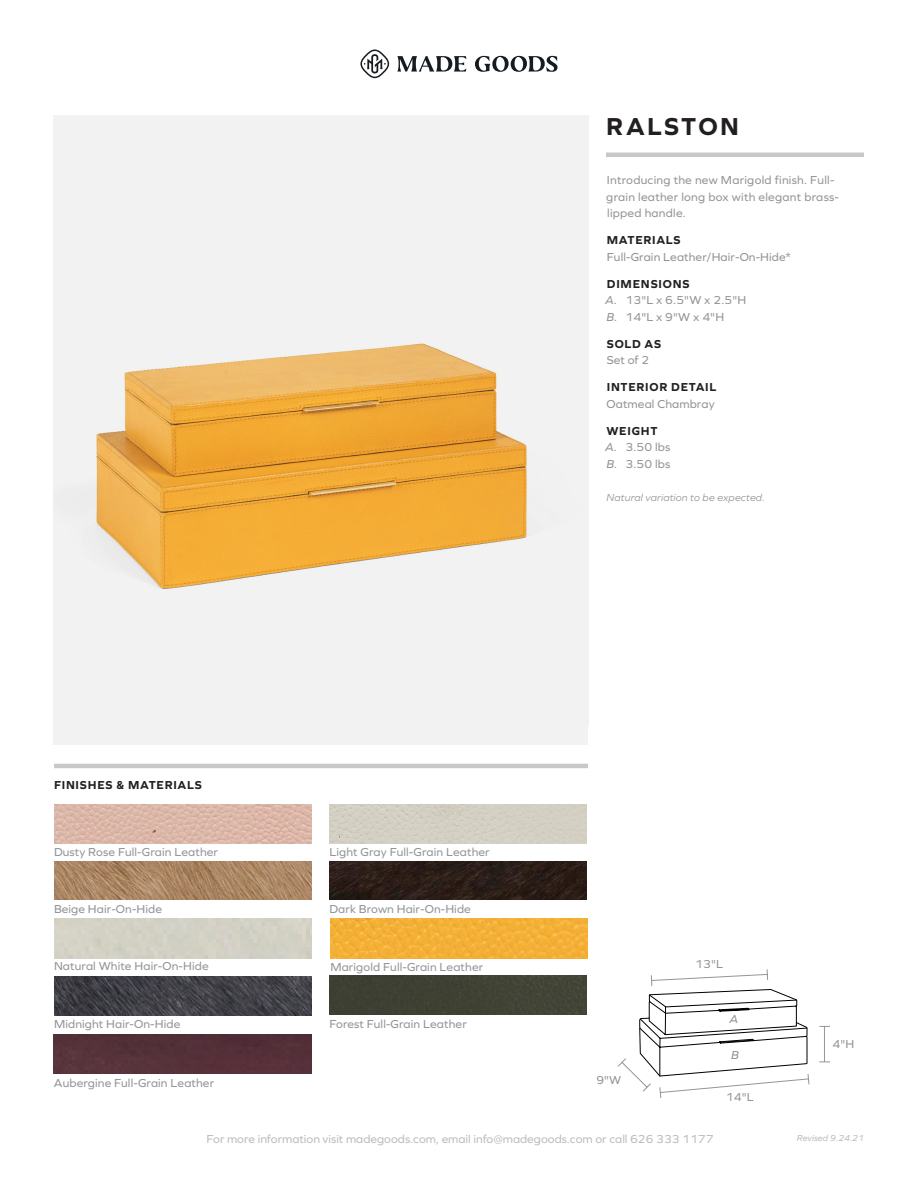
<style>
.page{position:relative;width:918px;height:1188px;background:#fff}
.page>*{position:absolute;margin:0;border:0;box-sizing:border-box;transform-origin:0 0}
.t1{font:700 25.5px "Graphie";letter-spacing:.09em;color:#231f20}
.t2{font:12px/16.5px "Graphie";letter-spacing:.01em;color:#939598}
.t3{font:12px "Graphie";color:#bcbdc0}
.t4{font:700 12px "Graphie";letter-spacing:.06em;color:#231f20}
.t5{font:italic 12px "Graphie";color:#939598}
.t6{font:italic 10.5px "Graphie";letter-spacing:.01em;color:#939598}
.t7{font:italic 9px "Graphie";color:#bcbdc0}
.s1{font-style:italic}
</style>
<div class="page">
<hr style="left:606px;top:153px;width:258px;height:4px;background:#c7c8ca">
<svg style="left:397px;top:56px;width:161px;height:16px"></svg>
<svg style="left:360px;top:50px;width:29px;height:28px"></svg>
<hr style="left:54px;top:764px;width:534px;height:4px;background:#c7c8ca">
<div style="left:54px;top:116px;width:534px;height:629px;background:#f2f2f2"></div>
<img style="left:96px;top:343px;width:431px;height:246px">
<hr style="left:824px;top:1026px;width:1px;height:36px;background:#939598">
<svg style="left:618px;top:969px;width:192px;height:129px"></svg>
<img style="left:329px;top:861px;width:258px;height:39px">
<img style="left:54px;top:861px;width:258px;height:39px">
<img style="left:54px;top:804px;width:258px;height:39px">
<div style="left:329px;top:804px;width:258px;height:39px;background:#d4d0c3"></div>
<img style="left:330px;top:919px;width:258px;height:40px">
<div style="left:329px;top:975px;width:258px;height:39px;background:#3f4134"></div>
<img style="left:54px;top:976px;width:258px;height:39px">
<div style="left:54px;top:1035px;width:257px;height:39px;background:#553139"></div>
<p class="t1" style="left:606px;top:111px;width:134px">RALSTON</p>
<p class="t2" style="left:606px;top:172px;width:234px">Introducing the new Marigold finish. Full&shy;grain leather long box with elegant brass&shy;lipped handle.</p>
<p class="t4" style="left:607px;top:233px;width:75px">MATERIALS</p>
<p class="t2" style="left:607px;top:248px;width:186px">Full-Grain Leather/Hair-On-Hide*</p>
<p class="t4" style="left:607px;top:277px;width:84px">DIMENSIONS</p>
<p class="t2" style="left:605px;top:292px;width:143px"><span class="s1">A.</span> 13"L x 6.5"W x 2.5"H</p>
<p class="t2" style="left:607px;top:308px;width:119px"><span class="s1">B.</span> 14"L x 9"W x 4"H</p>
<p class="t4" style="left:607px;top:337px;width:56px">SOLD AS</p>
<p class="t2" style="left:607px;top:352px;width:44px">Set of 2</p>
<p class="t4" style="left:607px;top:380px;width:111px">INTERIOR DETAIL</p>
<p class="t2" style="left:607px;top:395px;width:110px">Oatmeal Chambray</p>
<p class="t4" style="left:607px;top:424px;width:52px">WEIGHT</p>
<p class="t2" style="left:605px;top:439px;width:67px"><span class="s1">A.</span> 3.50 lbs</p>
<p class="t2" style="left:607px;top:455px;width:65px"><span class="s1">B.</span> 3.50 lbs</p>
<p class="t6" style="left:607px;top:491px;width:160px">Natural variation to be expected.</p>
<p class="t4" style="left:54px;top:778px;width:149px">FINISHES &amp; MATERIALS</p>
<p class="t2" style="left:54px;top:843px;width:166px">Dusty Rose Full-Grain Leather</p>
<p class="t2" style="left:329px;top:843px;width:162px">Light Gray Full-Grain Leather</p>
<p class="t2" style="left:54px;top:900px;width:110px">Beige Hair-On-Hide</p>
<p class="t2" style="left:329px;top:900px;width:143px">Dark Brown Hair-On-Hide</p>
<p class="t2" style="left:54px;top:958px;width:156px">Natural White Hair-On-Hide</p>
<p class="t2" style="left:330px;top:958px;width:154px">Marigold Full-Grain Leather</p>
<p class="t2" style="left:54px;top:1016px;width:128px">Midnight Hair-On-Hide</p>
<p class="t2" style="left:329px;top:1016px;width:139px">Forest Full-Grain Leather</p>
<p class="t2" style="left:54px;top:1074px;width:162px">Aubergine Full-Grain Leather</p>
<p class="t2" style="left:596px;top:1071px;width:27px">9"W</p>
<p class="t2" style="left:695px;top:956px;width:29px">13"L</p>
<p class="t5" style="left:730px;top:1012px;width:10px">A</p>
<p class="t5" style="left:731px;top:1048px;width:9px">B</p>
<p class="t2" style="left:726px;top:1088px;width:29px">14"L</p>
<p class="t2" style="left:833px;top:1035px;width:23px">4"H</p>
<p class="t3" style="left:207px;top:1132px;width:508px">For more information visit madegoods.com, email info@madegoods.com or call 626 333 1177</p>
<p class="t7" style="left:797px;top:1132px;width:69px">Revised 9.24.21</p>
</div>
